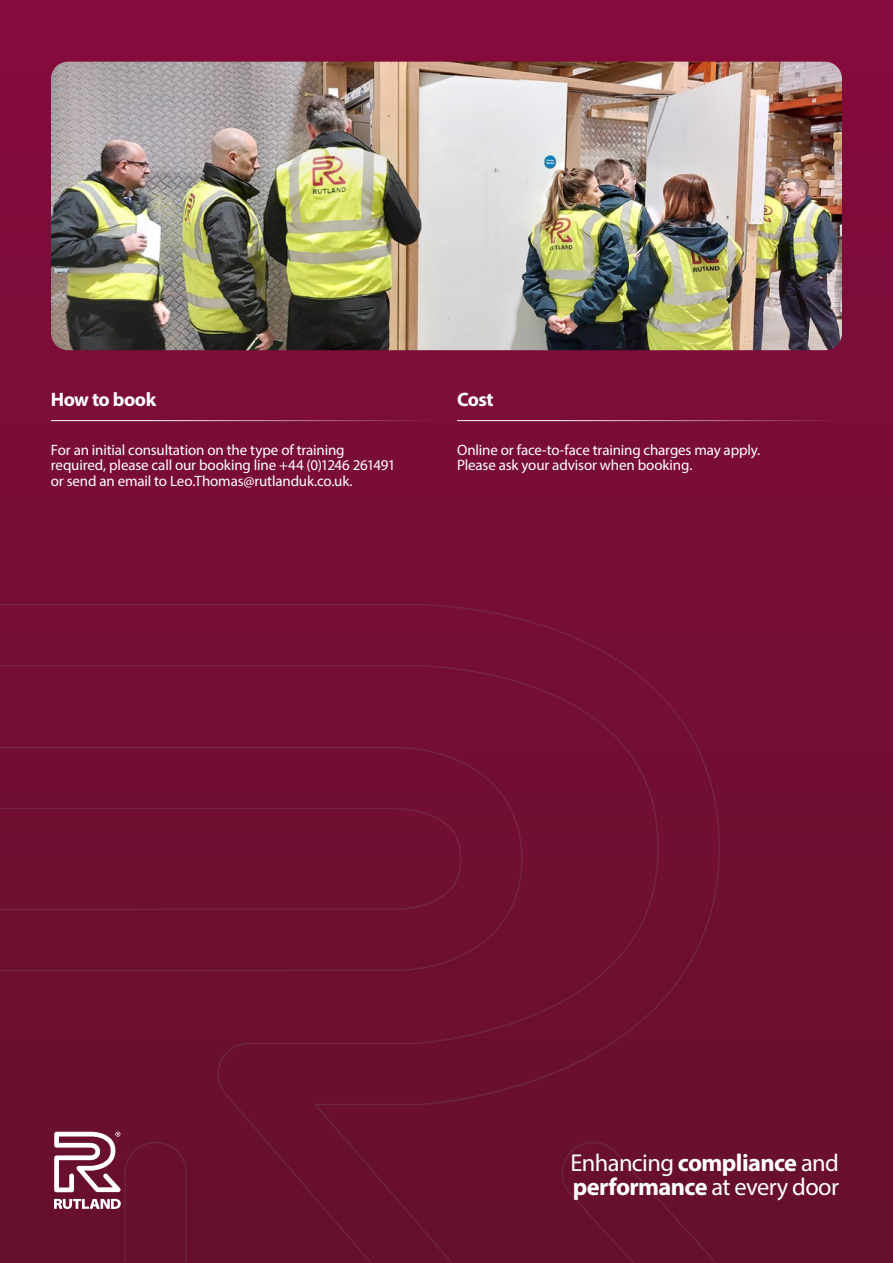
<style>
.page{position:relative;width:893px;height:1263px;background:#fff}
.page>*{position:absolute;margin:0;border:0;box-sizing:border-box;transform-origin:0 0}
.t1{font:24.45px/24px "Myriad Pro";letter-spacing:-.025em;color:#fff}
.t2{font:700 19.5px "Myriad Pro";letter-spacing:-.025em;color:#fff}
.t3{font:15px/15.8px "Myriad Pro";letter-spacing:-.01em;color:#fff}
.s1{font-weight:700}
</style>
<div class="page">
<div style="left:0;top:0;width:893px;height:1263px;background:linear-gradient(to bottom,#850b3d,#66102e)"></div>
<div style="left:0;top:592px;width:788px;height:671px;background:#6e0f32"></div>
<img style="left:51px;top:62px;width:791px;height:288px">
<svg style="left:54px;top:1199px;width:67px;height:10px"></svg>
<svg style="left:54px;top:1132px;width:67px;height:60px"></svg>
<hr style="left:51px;top:420px;width:385px;height:1px;background:#fff">
<hr style="left:457px;top:420px;width:385px;height:1px;background:#fff">
<h2 class="t2" style="left:51px;top:387px;width:107px">How to book</h2>
<h2 class="t2" style="left:457px;top:387px;width:38px">Cost</h2>
<p class="t3" style="left:51px;top:441px;width:346px">For an initial consultation on the type of training required, please call our booking line +44 (0)1246 261491 or send an email to Leo.Thomas@rutlanduk.co.uk.</p>
<p class="t3" style="left:457px;top:441px;width:305px">Online or face-to-face training charges may apply.<br>Please ask your advisor when booking.</p>
<h1 class="t1" style="left:571px;top:1150px;width:270px">Enhancing <span class="s1">compliance</span> and <span class="s1">performance</span> at every door</h1>
</div>
